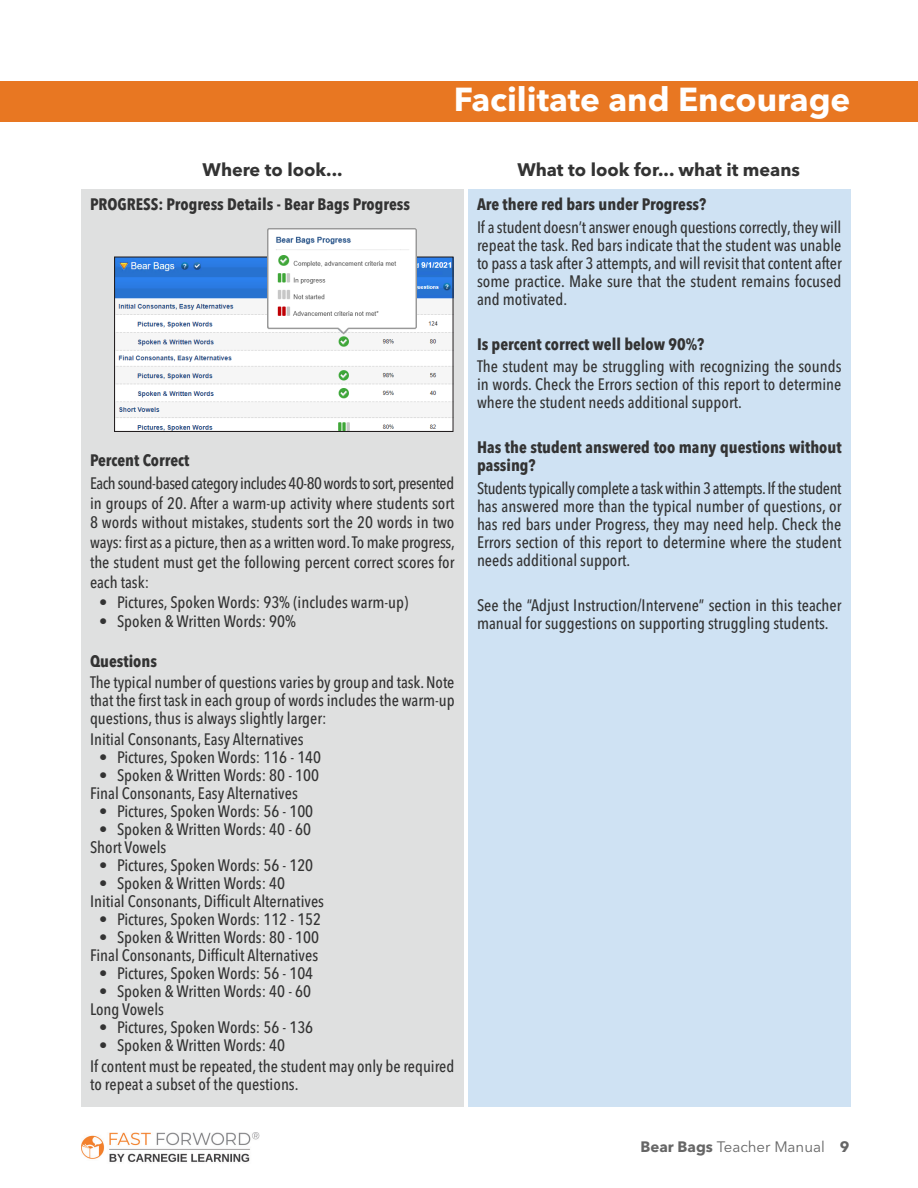
<style>
.page{position:relative;width:918px;height:1188px;background:#fff}
.page>*{position:absolute;margin:0;border:0;box-sizing:border-box;transform-origin:0 0}
.t1{font:700 33px "Avenir Next LT Pro";color:#fff}
.edited{font:700 18px "Avenir Next LT Pro";color:#333}
.edited-2{font:500 condensed 16.5px/18px "Avenir Next LT Pro";color:#333;text-align:justify}
.edited-3{font:700 condensed 16.5px/18px "Avenir Next LT Pro";color:#333}
.t2{font:15px "Avenir Next LT Pro";color:#666}
.s1{font-weight:700}
</style>
<div class="page">
<img style="left:81px;top:1132px;width:179px;height:30px">
<div style="left:81px;top:189px;width:383px;height:918px;background:#dfe0e0"></div>
<img style="left:116px;top:259px;width:336px;height:171px">
<div style="left:114px;top:257px;width:340px;height:175px;border:1px solid #231f20"></div>
<img style="left:268px;top:229px;width:148px;height:106px">
<div style="left:0;top:81px;width:918px;height:41px;background:#e87722"></div>
<div style="left:468px;top:189px;width:382px;height:918px;background:#cfe2f3"></div>
<h1 class="t1" style="left:454px;top:79px;width:398px">Facilitate and Encourage</h1>
<p class="edited" style="left:203px;top:158px;width:141px">Where to look...</p>
<p class="edited" style="left:517px;top:158px;width:284px">What to look for... what it means</p>
<p class="edited-3" style="left:90px;top:196px;width:321px">PROGRESS: Progress Details - Bear Bags Progress</p>
<p class="edited-3" style="left:90px;top:451px;width:101px">Percent Correct</p>
<p class="edited-2" style="left:90px;top:473px;width:367px;line-height:19.8px">Each sound-based category includes 40-80 words to sort, presented in groups of 20. After a warm-up activity where students sort 8 words without mistakes, students sort the 20 words in two ways: first as a picture, then as a written word. To make progress, the student must get the following percent correct scores for each task:</p>
<p class="edited-2" style="left:99px;top:593px;width:311px">• Pictures, Spoken Words: 93% (includes warm-up)</p>
<p class="edited-2" style="left:99px;top:613px;width:199px">• Spoken &amp; Written Words: 90%</p>
<p class="edited-3" style="left:90px;top:652px;width:68px">Questions</p>
<p class="edited-2" style="left:90px;top:673px;width:366px">The typical number of questions varies by group and task. Note that the first task in each group of words includes the warm-up questions, thus is always slightly larger:</p>
<p class="edited-2" style="left:90px;top:730px;width:215px">Initial Consonants, Easy Alternatives</p>
<p class="edited-2" style="left:99px;top:748px;width:224px">• Pictures, Spoken Words: 116 - 140</p>
<p class="edited-2" style="left:99px;top:766px;width:222px">• Spoken &amp; Written Words: 80 - 100</p>
<p class="edited-2" style="left:90px;top:784px;width:209px">Final Consonants, Easy Alternatives</p>
<p class="edited-2" style="left:99px;top:802px;width:216px">• Pictures, Spoken Words: 56 - 100</p>
<p class="edited-2" style="left:99px;top:820px;width:214px">• Spoken &amp; Written Words: 40 - 60</p>
<p class="edited-2" style="left:90px;top:838px;width:78px">Short Vowels</p>
<p class="edited-2" style="left:99px;top:856px;width:216px">• Pictures, Spoken Words: 56 - 120</p>
<p class="edited-2" style="left:99px;top:874px;width:188px">• Spoken &amp; Written Words: 40</p>
<p class="edited-2" style="left:90px;top:892px;width:236px">Initial Consonants, Difficult Alternatives</p>
<p class="edited-2" style="left:99px;top:910px;width:224px">• Pictures, Spoken Words: 112 - 152</p>
<p class="edited-2" style="left:99px;top:928px;width:222px">• Spoken &amp; Written Words: 80 - 100</p>
<p class="edited-2" style="left:90px;top:946px;width:230px">Final Consonants, Difficult Alternatives</p>
<p class="edited-2" style="left:99px;top:964px;width:216px">• Pictures, Spoken Words: 56 - 104</p>
<p class="edited-2" style="left:99px;top:982px;width:214px">• Spoken &amp; Written Words: 40 - 60</p>
<p class="edited-2" style="left:90px;top:1000px;width:76px">Long Vowels</p>
<p class="edited-2" style="left:99px;top:1018px;width:216px">• Pictures, Spoken Words: 56 - 136</p>
<p class="edited-2" style="left:99px;top:1036px;width:188px">• Spoken &amp; Written Words: 40</p>
<p class="edited-2" style="left:90px;top:1057px;width:366px">If content must be repeated, the student may only be required to repeat a subset of the questions.</p>
<p class="edited-3" style="left:477px;top:196px;width:231px">Are there red bars under Progress?</p>
<p class="edited-2" style="left:477px;top:218px;width:366px">If a student doesn’t answer enough questions correctly, they will repeat the task. Red bars indicate that the student was unable to pass a task after 3 attempts, and will revisit that content after some practice. Make sure that the student remains focused and motivated.</p>
<p class="edited-3" style="left:477px;top:335px;width:229px">Is percent correct well below 90%?</p>
<p class="edited-2" style="left:477px;top:358px;width:366px">The student may be struggling with recognizing the sounds in words. Check the Errors section of this report to determine where the student needs additional support.</p>
<p class="edited-3" style="left:477px;top:439px;width:366px">Has the student answered too many questions without passing?</p>
<p class="edited-2" style="left:477px;top:479px;width:366px">Students typically complete a task within 3 attempts. If the student has answered more than the typical number of questions, or has red bars under Progress, they may need help. Check the Errors section of this report to determine where the student needs additional support.</p>
<p class="edited-2" style="left:477px;top:596px;width:366px">See the “Adjust Instruction/Intervene” section in this teacher manual for suggestions on supporting struggling students.</p>
<p class="t2" style="left:641px;top:1138px;width:210px"><span class="s1">Bear Bags</span> Teacher Manual <span class="s1">9</span></p>
</div>
